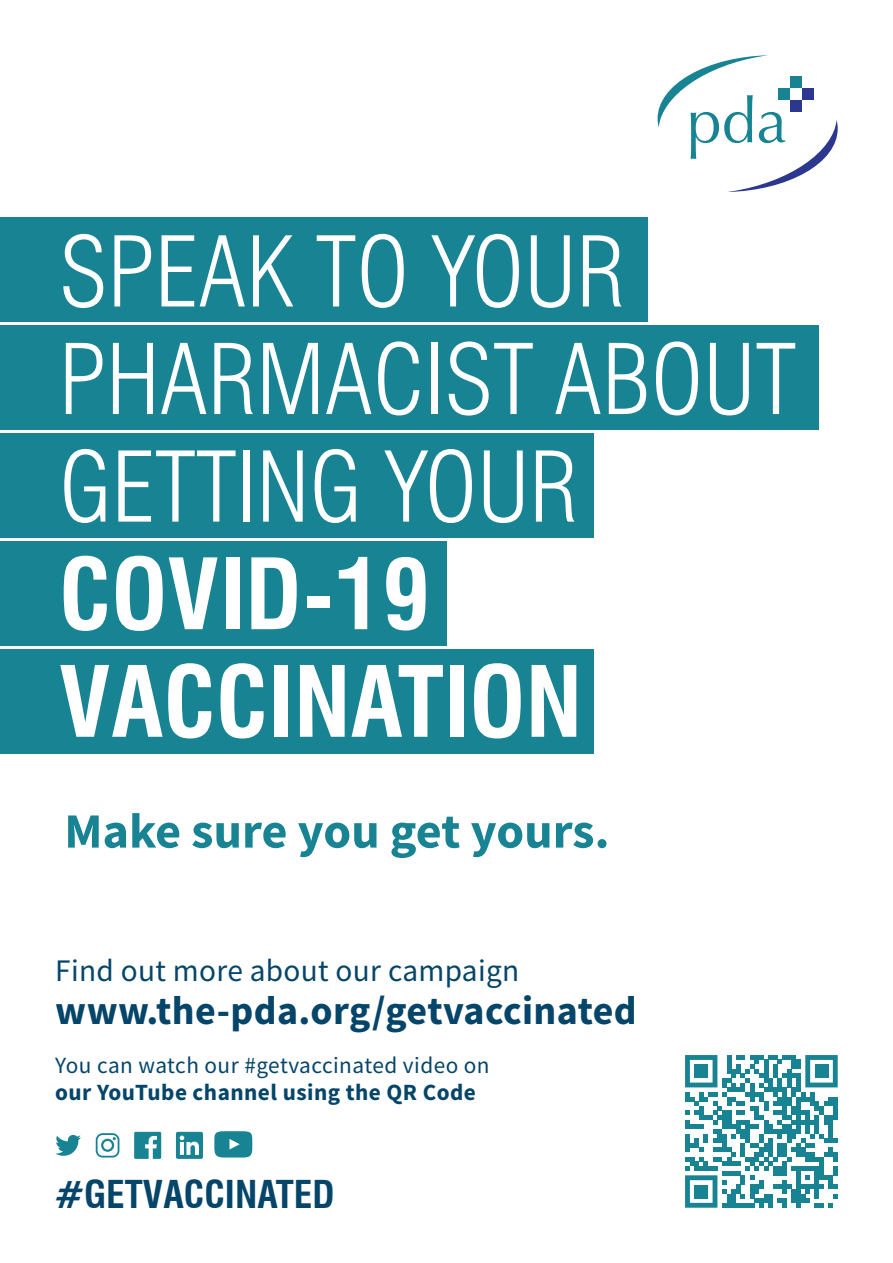
<style>
.page{position:relative;width:893px;height:1263px;background:#fff}
.page>*{position:absolute;margin:0;border:0;box-sizing:border-box;transform-origin:0 0}
.t1{font:300 condensed 95.55px/107.6px "Swiss 721 BT";color:#fff}
.t2{font:700 49.2px "Source Sans Pro";letter-spacing:-.005em;color:#188493}
.t3{font:700 40.05px "Source Sans Pro";letter-spacing:.01em;color:#05456a}
.t4{font:700 condensed 37.5px "Swiss 721 BT";color:#05456a}
.t5{font:31.35px "Source Sans Pro";letter-spacing:.01em;color:#05456a}
.t6{font:23.25px/27.9px "Source Sans Pro";letter-spacing:.02em;color:#05456a}
.s1{font-weight:700}
</style>
<div class="page">
<svg style="left:176px;top:1132px;width:27px;height:27px"></svg>
<svg style="left:55px;top:1135px;width:26px;height:21px"></svg>
<svg style="left:134px;top:1132px;width:27px;height:27px"></svg>
<svg style="left:96px;top:1133px;width:23px;height:24px"></svg>
<svg style="left:214px;top:1131px;width:38px;height:26px"></svg>
<svg style="left:685px;top:1055px;width:153px;height:153px"></svg>
<div style="left:694px;top:1064px;width:14px;height:14px;background:#188493"></div>
<div style="left:815px;top:1064px;width:13px;height:14px;background:#188493"></div>
<div style="left:694px;top:1184px;width:14px;height:14px;background:#188493"></div>
<svg style="left:658px;top:55px;width:180px;height:137px"></svg>
<div style="left:0;top:541px;width:447px;height:104px;background:#188493"></div>
<div style="left:0;top:433px;width:594px;height:104px;background:#188493"></div>
<div style="left:0;top:325px;width:818px;height:105px;background:#188493"></div>
<div style="left:0;top:217px;width:648px;height:104px;background:#188493"></div>
<div style="left:0;top:650px;width:594px;height:104px;background:#188493"></div>
<p class="t1" style="left:59px;top:218px;width:739px">SPEAK TO YOUR<br>PHARMACIST ABOUT<br>GETTING YOUR<br><span class="s1">COVID-19<br>VACCINATION</span></p>
<p class="t2" style="left:64px;top:798px;width:547px">Make sure you get yours.</p>
<p class="t5" style="left:55px;top:950px;width:466px">Find out more about our campaign</p>
<p class="t3" style="left:55px;top:984px;width:583px">www.the-pda.org/getvaccinated</p>
<p class="t6" style="left:55px;top:1051px;width:436px">You can watch our #getvaccinated video on <span class="s1">our YouTube channel using the QR Code</span></p>
<p class="t4" style="left:55px;top:1171px;width:281px">#GETVACCINATED</p>
</div>
